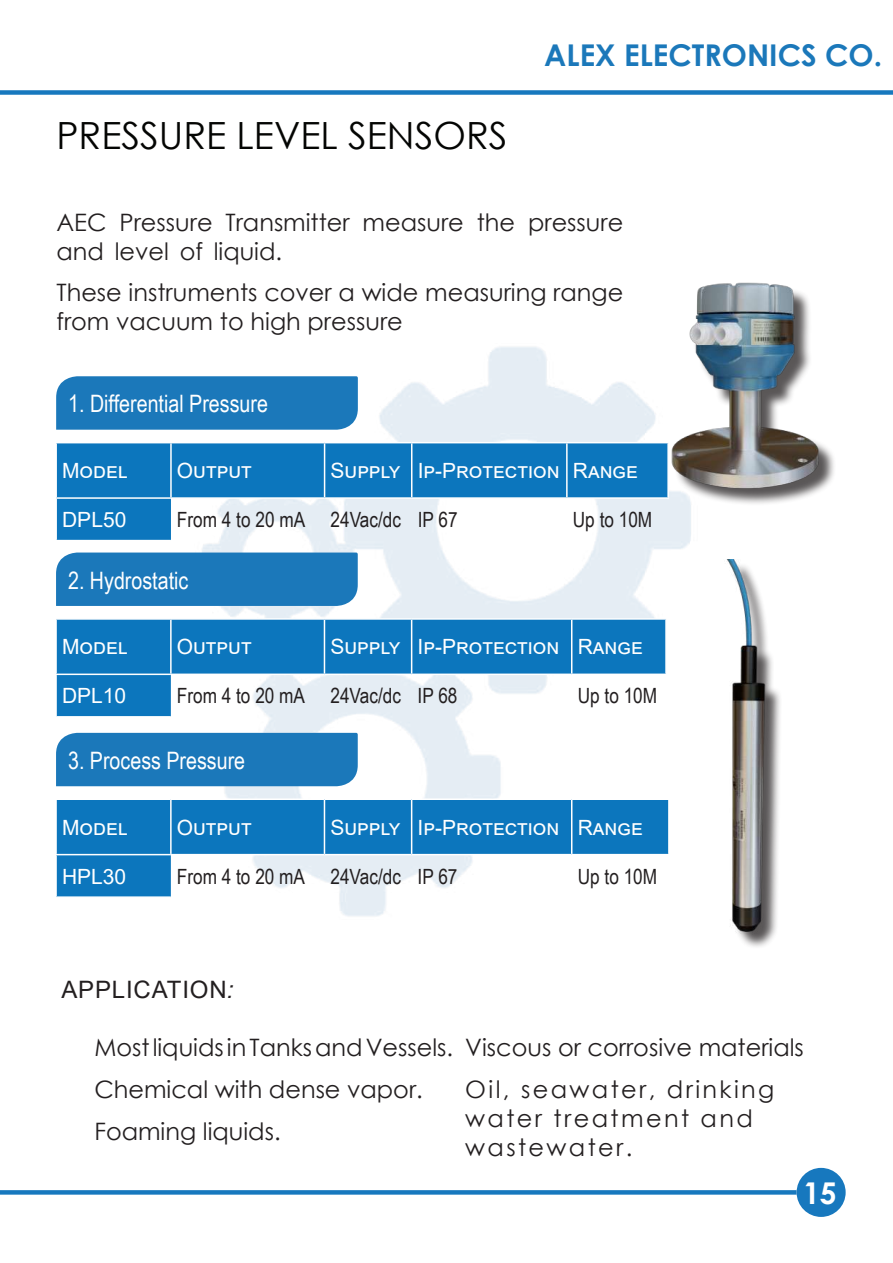
<style>
.page{position:relative;width:893px;height:1263px;background:#fff}
.page>*{position:absolute;margin:0;border:0;box-sizing:border-box;transform-origin:0 0}
.t1{font:37.5px "Century Gothic";color:#040503}
.t2{font:700 30px "Century Gothic";color:#1b78ba}
.t3{font:700 30px "Century Gothic";color:#fff}
.t4{font:24px/41.5px "Century Gothic";color:#231f20}
.t5{font:24px "Arial Narrow";color:#fff}
.t6{font:24px/28.8px "Century Gothic";letter-spacing:.1em;color:#231f20}
.t7{font:24px "Arial";letter-spacing:.035em;color:#231f20}
.t8{font:21px "Arial";color:#fff}
.t9{font:21px "Arial Narrow";color:#231f20}
.s1{font-style:italic}
</style>
<div class="page">
<div style="left:0;top:90px;width:893px;height:5px;background:#1778be"></div>
<div style="left:797px;top:1168px;width:49px;height:49px;background:#1778be;border-radius:50%"></div>
<div style="left:0;top:1190px;width:797px;height:5px;background:#1778be"></div>
<img style="left:159px;top:347px;width:575px;height:569px">
<svg style="left:57px;top:443px;width:611px;height:98px;fill:#0c76bd"></svg>
<hr style="left:55px;top:442px;width:116px;height:1px;background:#fff">
<hr style="left:171px;top:442px;width:154px;height:1px;background:#fff">
<hr style="left:170px;top:443px;width:2px;height:54px;background:#fff">
<hr style="left:325px;top:442px;width:87px;height:1px;background:#fff">
<hr style="left:324px;top:443px;width:1px;height:54px;background:#fff">
<hr style="left:412px;top:442px;width:155px;height:1px;background:#fff">
<hr style="left:411px;top:443px;width:1px;height:54px;background:#fff">
<hr style="left:567px;top:442px;width:102px;height:1px;background:#fff">
<hr style="left:566px;top:443px;width:2px;height:54px;background:#fff">
<hr style="left:55px;top:497px;width:116px;height:2px;background:#fff">
<hr style="left:171px;top:497px;width:154px;height:2px;background:#fff">
<hr style="left:325px;top:497px;width:87px;height:2px;background:#fff">
<hr style="left:412px;top:497px;width:155px;height:2px;background:#fff">
<hr style="left:567px;top:497px;width:102px;height:2px;background:#fff">
<hr style="left:55px;top:540px;width:116px;height:1px;background:#fff">
<svg style="left:57px;top:620px;width:568px;height:97px;fill:#0c76bd"></svg>
<hr style="left:55px;top:618px;width:116px;height:2px;background:#fff">
<hr style="left:171px;top:618px;width:153px;height:2px;background:#fff">
<hr style="left:170px;top:620px;width:2px;height:53px;background:#fff">
<hr style="left:324px;top:618px;width:88px;height:2px;background:#fff">
<hr style="left:324px;top:620px;width:1px;height:53px;background:#fff">
<hr style="left:412px;top:618px;width:160px;height:2px;background:#fff">
<hr style="left:411px;top:620px;width:1px;height:53px;background:#fff">
<hr style="left:572px;top:618px;width:95px;height:2px;background:#fff">
<hr style="left:571px;top:620px;width:1px;height:53px;background:#fff">
<hr style="left:55px;top:673px;width:116px;height:2px;background:#fff">
<hr style="left:171px;top:673px;width:153px;height:2px;background:#fff">
<hr style="left:324px;top:673px;width:88px;height:2px;background:#fff">
<hr style="left:412px;top:673px;width:160px;height:2px;background:#fff">
<hr style="left:572px;top:673px;width:95px;height:2px;background:#fff">
<hr style="left:55px;top:716px;width:116px;height:2px;background:#fff">
<svg style="left:57px;top:800px;width:568px;height:97px;fill:#0c76bd"></svg>
<hr style="left:55px;top:798px;width:116px;height:2px;background:#fff">
<hr style="left:171px;top:798px;width:153px;height:2px;background:#fff">
<hr style="left:170px;top:800px;width:2px;height:54px;background:#fff">
<hr style="left:324px;top:798px;width:88px;height:2px;background:#fff">
<hr style="left:324px;top:800px;width:1px;height:54px;background:#fff">
<hr style="left:412px;top:798px;width:160px;height:2px;background:#fff">
<hr style="left:411px;top:800px;width:1px;height:54px;background:#fff">
<hr style="left:572px;top:798px;width:98px;height:2px;background:#fff">
<hr style="left:571px;top:800px;width:1px;height:54px;background:#fff">
<hr style="left:55px;top:854px;width:116px;height:1px;background:#fff">
<hr style="left:171px;top:854px;width:153px;height:1px;background:#fff">
<hr style="left:324px;top:854px;width:88px;height:1px;background:#fff">
<hr style="left:412px;top:854px;width:160px;height:1px;background:#fff">
<hr style="left:572px;top:854px;width:98px;height:1px;background:#fff">
<hr style="left:55px;top:896px;width:116px;height:2px;background:#fff">
<img style="left:625px;top:560px;width:155px;height:387px">
<img style="left:621px;top:282px;width:213px;height:222px">
<div style="left:56px;top:376px;width:302px;height:54px;background:#1b78ba"></div>
<div style="left:56px;top:552px;width:302px;height:54px;background:#1b78ba"></div>
<div style="left:56px;top:733px;width:302px;height:53px;background:#1b78ba"></div>
<h1 class="t1" style="left:56px;top:109px;width:453px">PRESSURE LEVEL SENSORS</h1>
<p class="t2" style="left:544px;top:32px;width:339px">ALEX ELECTRONICS CO.</p>
<p class="t4" style="left:56px;top:207px;width:568px;line-height:28.8px">AEC Pressure Transmitter measure the pressure and level of liquid.</p>
<p class="t4" style="left:56px;top:278px;width:568px;line-height:28.8px">These instruments cover a wide measuring range from vacuum to high pressure</p>
<p class="t5" style="left:68px;top:386px;width:201px">1. Differential Pressure</p>
<p class="t8" style="left:62px;top:456px;width:67px">Model</p>
<p class="t8" style="left:177px;top:456px;width:76px">Output</p>
<p class="t8" style="left:331px;top:456px;width:309px">Supply Ip-Protection Range</p>
<p class="t8" style="left:62px;top:505px;width:66px">DPL50</p>
<p class="t9" style="left:177px;top:504px;width:282px">From 4 to 20 mA 24Vac/dc IP 67</p>
<p class="t9" style="left:573px;top:504px;width:81px">Up to 10M</p>
<p class="t5" style="left:68px;top:563px;width:122px">2. Hydrostatic</p>
<p class="t8" style="left:62px;top:632px;width:67px">Model</p>
<p class="t8" style="left:177px;top:632px;width:76px">Output</p>
<p class="t8" style="left:330px;top:632px;width:314px">Supply Ip-Protection Range</p>
<p class="t8" style="left:62px;top:681px;width:66px">DPL10</p>
<p class="t9" style="left:177px;top:680px;width:282px">From 4 to 20 mA 24Vac/dc IP 68</p>
<p class="t9" style="left:578px;top:680px;width:81px">Up to 10M</p>
<p class="t5" style="left:68px;top:743px;width:179px">3. Process Pressure</p>
<p class="t8" style="left:62px;top:813px;width:67px">Model</p>
<p class="t8" style="left:177px;top:813px;width:76px">Output</p>
<p class="t8" style="left:330px;top:813px;width:314px">Supply Ip-Protection Range</p>
<p class="t8" style="left:62px;top:862px;width:66px">HPL30</p>
<p class="t9" style="left:177px;top:861px;width:282px">From 4 to 20 mA 24Vac/dc IP 67</p>
<p class="t9" style="left:578px;top:861px;width:81px">Up to 10M</p>
<p class="t7" style="left:61px;top:973px;width:174px">APPLICATION<span class="s1">:</span></p>
<p class="t4" style="left:94px;top:1026px;width:360px">Most liquids in Tanks and Vessels.<br>Chemical with dense vapor.<br>Foaming liquids.</p>
<p class="t4" style="left:465px;top:1026px;width:340px">Viscous or corrosive materials<br>Oil, seawater, drinking</p>
<p class="t6" style="left:465px;top:1103px;width:289px">water treatment and wastewater.</p>
<p class="t3" style="left:803px;top:1170px;width:35px">15</p>
</div>
